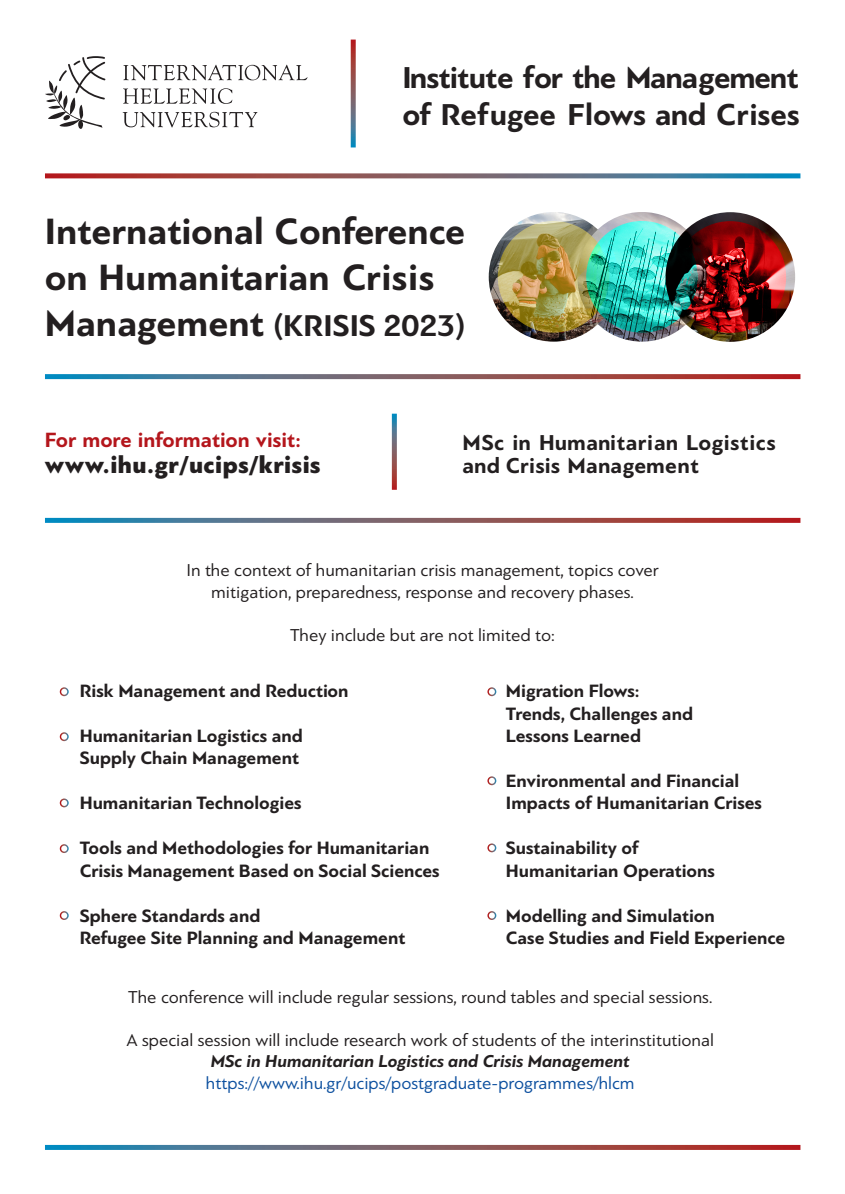
<style>
.page{position:relative;width:845px;height:1194px;background:#fff}
.page>*{position:absolute;margin:0;border:0;box-sizing:border-box;transform-origin:0 0}
.t1{font:700 38.4px "PF Bague Sans Pro";color:#231f20}
.t2{font:700 31.7px "PF Bague Sans Pro";letter-spacing:-.02em;color:#231f20}
.t3{font:700 31.7px "PF Bague Sans Pro";color:#231f20}
.t4{font:700 31.5px "PF Bague Sans Pro";color:#231f20}
.t5{font:900 25px "PF Bague Sans Pro";letter-spacing:.02em;color:#231f20}
.t6{font:700 22.6px "PF Bague Sans Pro";letter-spacing:.02em;color:#231f20}
.t7{font:700 21.6px "PF Bague Sans Pro";color:#b4161c}
.t8{font:700 18.7px/22.5px "PF Bague Sans Pro";color:#231f20}
.t9{font:18px "PF Bague Sans Pro";color:#231f20}
.t10{font:18px "PF Bague Sans Pro";color:#0d509f}
.t11{font:italic 700 18px "PF Bague Sans Pro";color:#231f20}
.s1{font-size:38.4px}
</style>
<div class="page">
<svg style="left:123px;top:65px;width:184px;height:62px"></svg>
<svg style="left:45px;top:56px;width:60px;height:72px"></svg>
<svg style="left:45px;top:173px;width:755px;height:5px;background:#826873"></svg>
<svg style="left:45px;top:374px;width:755px;height:5px;background:#7a5f6b"></svg>
<svg style="left:45px;top:518px;width:755px;height:5px;background:#7a5f6b"></svg>
<svg style="left:45px;top:1144px;width:755px;height:5px"></svg>
<svg style="left:392px;top:413px;width:5px;height:77px"></svg>
<div style="left:60px;top:687px;width:9px;height:9px;border:1px solid #fff;border-radius:50%"></div>
<div style="left:60px;top:732px;width:9px;height:9px;border:1px solid #fff;border-radius:50%"></div>
<div style="left:60px;top:798px;width:9px;height:9px;border:1px solid #fff;border-radius:50%"></div>
<div style="left:60px;top:844px;width:9px;height:9px;border:1px solid #fff;border-radius:50%"></div>
<div style="left:60px;top:911px;width:9px;height:9px;border:1px solid #fff;border-radius:50%"></div>
<div style="left:487px;top:687px;width:9px;height:9px;border:1px solid #fff;border-radius:50%"></div>
<div style="left:487px;top:776px;width:9px;height:9px;border:1px solid #fff;border-radius:50%"></div>
<div style="left:487px;top:843px;width:9px;height:9px;border:1px solid #fff;border-radius:50%"></div>
<div style="left:487px;top:911px;width:9px;height:9px;border:1px solid #fff;border-radius:50%"></div>
<img style="left:489px;top:212px;width:88px;height:129px">
<img style="left:577px;top:212px;width:88px;height:129px">
<img style="left:665px;top:212px;width:130px;height:130px">
<svg style="left:351px;top:40px;width:5px;height:107px"></svg>
<p class="t2" style="left:402px;top:58px;width:398px">Institute for the Management</p>
<p class="t3" style="left:402px;top:96px;width:399px">of Refugee Flows and Crises</p>
<p class="t1" style="left:45px;top:208px;width:422px">International Conference</p>
<p class="t1" style="left:45px;top:254px;width:391px">on Humanitarian Crisis</p>
<p class="t4" style="left:45px;top:307px;width:422px"><span class="s1">Management</span> (KRISIS 2023)</p>
<p class="t7" style="left:45px;top:426px;width:258px">For more information visit:</p>
<p class="t5" style="left:45px;top:449px;width:277px">www.ihu.gr/ucips/krisis</p>
<p class="t6" style="left:462px;top:428px;width:315px">MSc in Humanitarian Logistics</p>
<p class="t6" style="left:462px;top:451px;width:238px">and Crisis Management</p>
<p class="t9" style="left:186px;top:560px;width:474px">In the context of humanitarian crisis management, topics cover</p>
<p class="t9" style="left:211px;top:581px;width:424px">mitigation, preparedness, response and recovery phases.</p>
<p class="t9" style="left:290px;top:624px;width:266px">They include but are not limited to:</p>
<p class="t8" style="left:80px;top:680px;width:270px">Risk Management and Reduction</p>
<p class="t8" style="left:80px;top:724px;width:225px">Humanitarian Logistics and</p>
<p class="t8" style="left:80px;top:747px;width:221px">Supply Chain Management</p>
<p class="t8" style="left:80px;top:792px;width:224px">Humanitarian Technologies</p>
<p class="t8" style="left:80px;top:837px;width:361px">Tools and Methodologies for Humanitarian<br>Crisis Management Based on Social Sciences</p>
<p class="t8" style="left:80px;top:904px;width:182px">Sphere Standards and</p>
<p class="t8" style="left:80px;top:927px;width:327px">Refugee Site Planning and Management</p>
<p class="t8" style="left:506px;top:680px;width:135px">Migration Flows:</p>
<p class="t8" style="left:506px;top:702px;width:189px">Trends, Challenges and</p>
<p class="t8" style="left:506px;top:724px;width:137px">Lessons Learned</p>
<p class="t8" style="left:506px;top:769px;width:235px">Environmental and Financial</p>
<p class="t8" style="left:506px;top:792px;width:258px">Impacts of Humanitarian Crises</p>
<p class="t8" style="left:506px;top:837px;width:134px">Sustainability of</p>
<p class="t8" style="left:506px;top:859px;width:211px">Humanitarian Operations</p>
<p class="t8" style="left:506px;top:904px;width:210px">Modelling and Simulation</p>
<p class="t8" style="left:506px;top:927px;width:281px">Case Studies and Field Experience</p>
<p class="t9" style="left:128px;top:986px;width:585px">The conference will include regular sessions, round tables and special sessions.</p>
<p class="t9" style="left:127px;top:1029px;width:589px">A special session will include research work of students of the interinstitutional</p>
<p class="t11" style="left:211px;top:1050px;width:420px">MSc in Humanitarian Logistics and Crisis Management</p>
<p class="t10" style="left:206px;top:1072px;width:430px">https://www.ihu.gr/ucips/postgraduate-programmes/hlcm</p>
</div>
